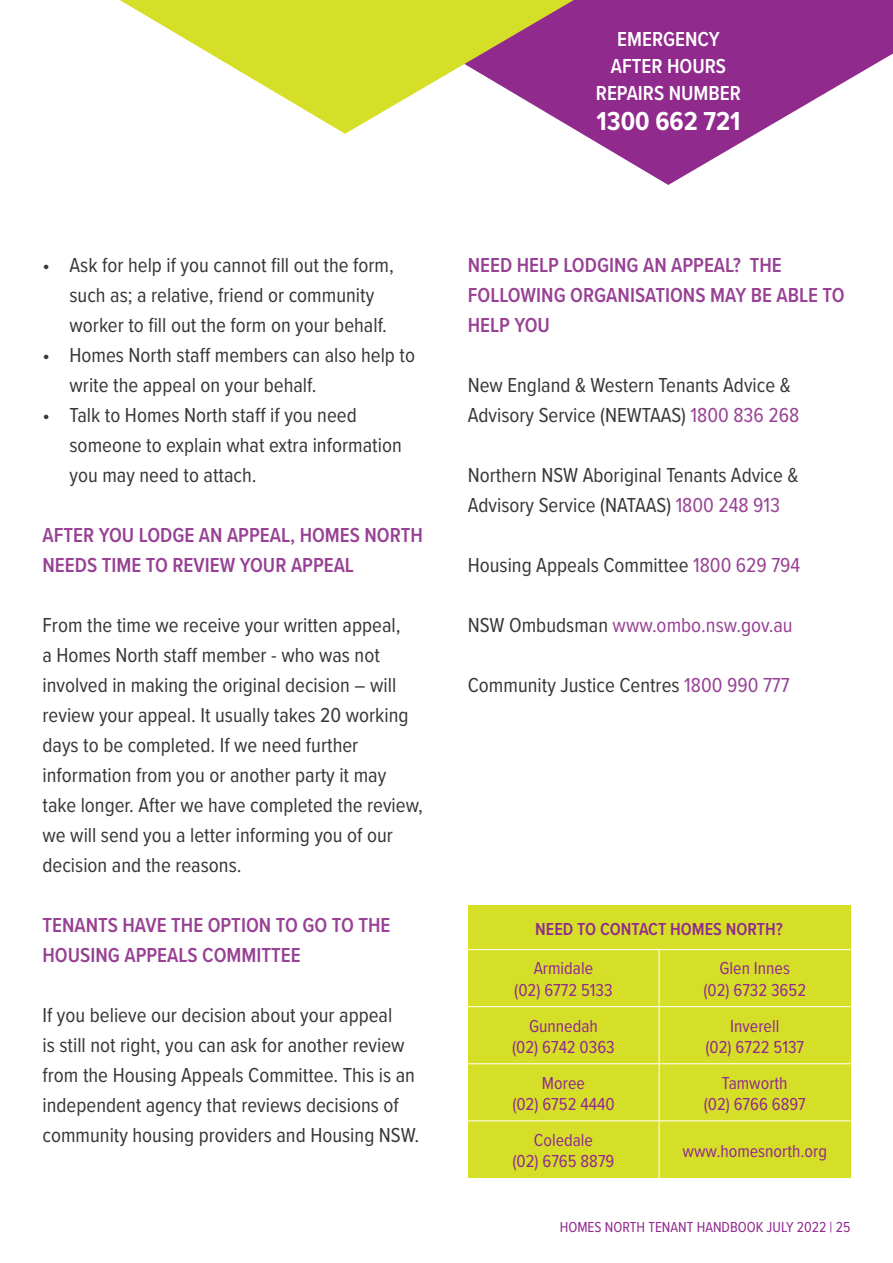
<style>
.page{position:relative;width:893px;height:1263px;background:#fff}
.page>*{position:absolute;margin:0;border:0;box-sizing:border-box;transform-origin:0 0}
.t1{font:700 27px "Proxima Nova Cond";color:#fff}
.t2{font:21px/30px "Proxima Nova Cond";color:#393636}
.t3{font:600 21px/30px "Proxima Nova Cond";color:#984195}
.t4{font:600 21px/27px "Proxima Nova Cond";color:#fff;text-align:center}
.t5{font:21px "Proxima Nova Cond";color:#984195}
.t6{font:18px/21.6px "Proxima Nova Cond";color:#902a8d;text-align:center}
.t7{font:600 18px "Proxima Nova Cond";color:#902a8d}
.t8{font:15px "Proxima Nova Cond";color:#902a8d}
.s1{color:#984195}
.s2{color:#393636}
</style>
<div class="page">
<svg style="left:582px;top:0;width:311px;height:185px;fill:#902a8d"></svg>
<svg style="left:120px;top:0;width:575px;height:134px"></svg>
<div style="left:468px;top:905px;width:382px;height:273px;background:#d6df28"></div>
<hr style="left:468px;top:949px;width:191px;height:1px;background:#fff">
<hr style="left:659px;top:949px;width:191px;height:1px;background:#fff">
<hr style="left:659px;top:950px;width:1px;height:56px;background:#fff">
<hr style="left:468px;top:1006px;width:191px;height:1px;background:#fff">
<hr style="left:659px;top:1006px;width:191px;height:1px;background:#fff">
<hr style="left:659px;top:1007px;width:1px;height:56px;background:#fff">
<hr style="left:468px;top:1063px;width:191px;height:1px;background:#fff">
<hr style="left:659px;top:1063px;width:191px;height:1px;background:#fff">
<hr style="left:659px;top:1064px;width:1px;height:56px;background:#fff">
<hr style="left:468px;top:1120px;width:191px;height:1px;background:#fff">
<hr style="left:659px;top:1120px;width:191px;height:1px;background:#fff">
<hr style="left:659px;top:1121px;width:1px;height:57px;background:#fff">
<p class="t4" style="left:596px;top:25px;width:147px">EMERGENCY<br>AFTER HOURS<br>REPAIRS NUMBER</p>
<p class="t1" style="left:597px;top:101px;width:145px">1300 662 721</p>
<p class="t2" style="left:70px;top:249px;width:326px;text-indent:-27px">• Ask for help if you cannot fill out the form, such as; a relative, friend or community worker to fill out the form on your behalf.</p>
<p class="t2" style="left:70px;top:339px;width:347px;text-indent:-27px">• Homes North staff members can also help to write the appeal on your behalf.</p>
<p class="t2" style="left:70px;top:399px;width:334px;text-indent:-27px">• Talk to Homes North staff if you need someone to explain what extra information you may need to attach.</p>
<p class="t3" style="left:43px;top:519px;width:382px">AFTER YOU LODGE AN APPEAL, HOMES NORTH<br>NEEDS TIME TO REVIEW YOUR APPEAL</p>
<p class="t2" style="left:43px;top:609px;width:382px">From the time we receive your written appeal,<br>a Homes North staff member - who was not involved in making the original decision – will review your appeal. It usually takes 20 working days to be completed. If we need further information from you or another party it may take longer. After we have completed the review, we will send you a letter informing you of our decision and the reasons.</p>
<p class="t3" style="left:43px;top:909px;width:349px">TENANTS HAVE THE OPTION TO GO TO THE<br>HOUSING APPEALS COMMITTEE</p>
<p class="t2" style="left:43px;top:999px;width:378px">If you believe our decision about your appeal<br>is still not right, you can ask for another review from the Housing Appeals Committee. This is an independent agency that reviews decisions of community housing providers and Housing NSW.</p>
<p class="t3" style="left:468px;top:249px;width:378px">NEED HELP LODGING AN APPEAL? THE<br>FOLLOWING ORGANISATIONS MAY BE ABLE TO<br>HELP YOU</p>
<p class="t2" style="left:468px;top:369px;width:333px">New England &amp; Western Tenants Advice &amp;<br>Advisory Service (NEWTAAS) <span class="s1">1800 836 268</span></p>
<p class="t2" style="left:468px;top:459px;width:332px">Northern NSW Aboriginal Tenants Advice &amp;<br>Advisory Service (NATAAS) <span class="s1">1800 248 913</span></p>
<p class="t2" style="left:468px;top:549px;width:334px">Housing Appeals Committee <span class="s1">1800 629 794</span></p>
<p class="t5" style="left:468px;top:609px;width:326px"><span class="s2">NSW Ombudsman</span> www.ombo.nsw.gov.au</p>
<p class="t2" style="left:468px;top:669px;width:323px">Community Justice Centres <span class="s1">1800 990 777</span></p>
<p class="t7" style="left:535px;top:915px;width:249px">NEED TO CONTACT HOMES NORTH?</p>
<p class="t6" style="left:514px;top:957px;width:100px">Armidale<br>(02) 6772 5133</p>
<p class="t6" style="left:703px;top:957px;width:104px">Glen Innes<br>(02) 6732 3652</p>
<p class="t6" style="left:512px;top:1014px;width:104px">Gunnedah<br>(02) 6742 0363</p>
<p class="t6" style="left:705px;top:1014px;width:100px">Inverell<br>(02) 6722 5137</p>
<p class="t6" style="left:512px;top:1071px;width:104px">Moree<br>(02) 6752 4440</p>
<p class="t6" style="left:704px;top:1071px;width:104px">Tamworth<br>(02) 6766 6897</p>
<p class="t6" style="left:512px;top:1128px;width:104px">Coledale<br>(02) 6765 8879</p>
<p class="t6" style="left:683px;top:1139px;width:146px">www.homesnorth.org</p>
<p class="t8" style="left:560px;top:1216px;width:292px">HOMES NORTH TENANT HANDBOOK JULY 2022 | 25</p>
</div>
